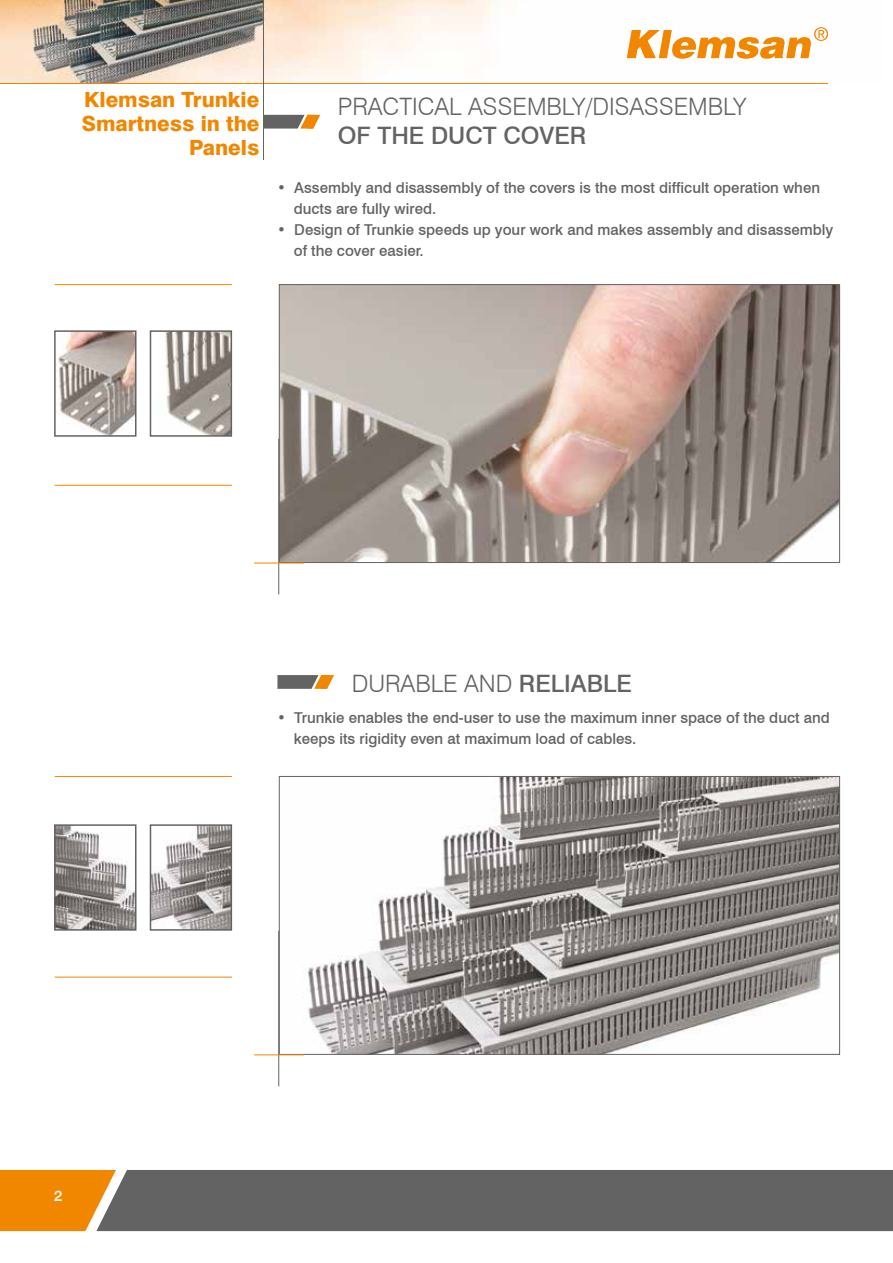
<style>
.page{position:relative;width:893px;height:1263px;background:#fff}
.page>*{position:absolute;margin:0;border:0;box-sizing:border-box;transform-origin:0 0}
.t1{font:300 24px "Swiss 721 BT";color:#646363}
.t2{font:500 24px "Swiss 721 BT";color:#646363}
.t3{font:800 21px/24px "Swiss 721 BT";color:#f18700;text-align:right}
.t4{font:500 15px/21px "Swiss 721 BT";color:#646363}
.t5{font:500 15px "Swiss 721 BT";color:#fff}
.s1{font-weight:500}
</style>
<div class="page">
<div style="left:0;top:1170px;width:96px;height:61px;background:#f18700"></div>
<div style="left:96px;top:1170px;width:797px;height:61px;background:#646363"></div>
<svg style="left:264px;top:115px;width:56px;height:14px"></svg>
<img style="left:0;top:0;width:829px;height:84px">
<hr style="left:0;top:83px;width:827px;height:1px;background:#f18700">
<hr style="left:263px;top:0;width:1px;height:159px;background:#646363">
<svg style="left:627px;top:27px;width:201px;height:32px"></svg>
<img style="left:281px;top:286px;width:557px;height:275px">
<div style="left:279px;top:284px;width:561px;height:279px;border:1px solid #646363"></div>
<img style="left:305px;top:778px;width:533px;height:274px">
<div style="left:279px;top:776px;width:561px;height:278px;border:1px solid #646363"></div>
<hr style="left:278px;top:439px;width:1px;height:155px;background:#646363">
<hr style="left:254px;top:563px;width:50px;height:1px;background:#f18700">
<hr style="left:278px;top:931px;width:1px;height:155px;background:#646363">
<hr style="left:254px;top:1055px;width:50px;height:1px;background:#f18700">
<img style="left:57px;top:333px;width:76px;height:101px">
<div style="left:54px;top:330px;width:82px;height:107px;border:2px solid #646363"></div>
<img style="left:57px;top:827px;width:76px;height:101px">
<div style="left:54px;top:824px;width:82px;height:107px;border:2px solid #646363"></div>
<img style="left:165px;top:333px;width:64px;height:101px">
<div style="left:150px;top:330px;width:82px;height:107px;border:2px solid #646363"></div>
<img style="left:153px;top:827px;width:76px;height:101px">
<div style="left:150px;top:824px;width:82px;height:107px;border:2px solid #646363"></div>
<hr style="left:55px;top:284px;width:177px;height:1px;background:#f18700">
<hr style="left:55px;top:776px;width:177px;height:1px;background:#f18700">
<hr style="left:55px;top:485px;width:177px;height:1px;background:#f18700">
<hr style="left:55px;top:977px;width:177px;height:1px;background:#f18700">
<svg style="left:277px;top:675px;width:57px;height:14px"></svg>
<h2 class="t3" style="left:82px;top:88px;width:179px">Klemsan Trunkie<br>Smartness in the<br>Panels</h2>
<h1 class="t1" style="left:338px;top:92px;width:410px">PRACTICAL ASSEMBLY/DISASSEMBLY</h1>
<h1 class="t2" style="left:338px;top:121px;width:250px">OF THE DUCT COVER</h1>
<p class="t4" style="left:294px;top:177px;width:528px;text-indent:-17px">• Assembly and disassembly of the covers is the most difficult operation when ducts are fully wired.</p>
<p class="t4" style="left:294px;top:219px;width:541px;text-indent:-17px">• Design of Trunkie speeds up your work and makes assembly and disassembly of the cover easier.</p>
<h1 class="t1" style="left:352px;top:669px;width:282px">DURABLE AND <span class="s1">RELIABLE</span></h1>
<p class="t4" style="left:294px;top:707px;width:537px;text-indent:-17px">• Trunkie enables the end-user to use the maximum inner space of the duct and keeps its rigidity even at maximum load of cables.</p>
<p class="t5" style="left:54px;top:1186px;width:10px">2</p>
</div>
